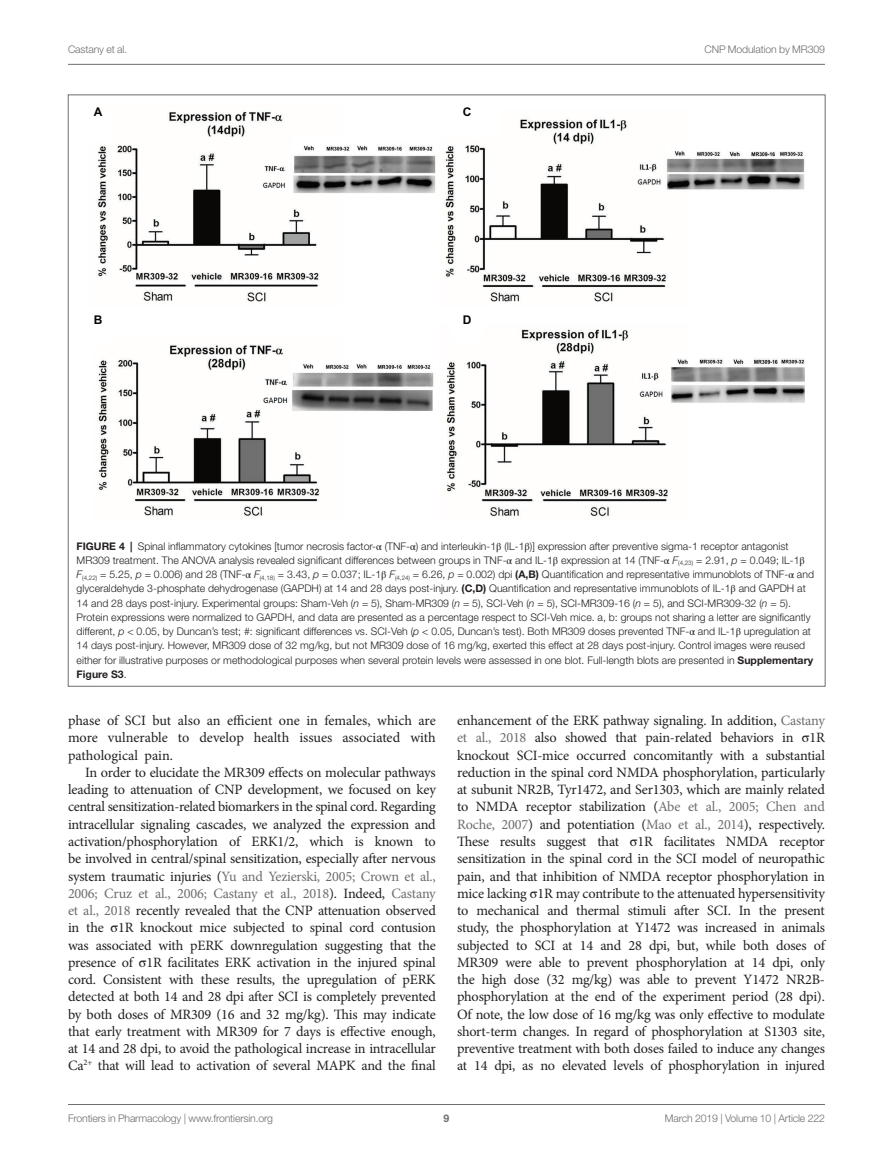
<style>
.page{position:relative;width:893px;height:1170px;background:#fff}
.page>*{position:absolute;margin:0;border:0;box-sizing:border-box;transform-origin:0 0}
.TEXT{font:14.25px/17.2px "Minion Pro";letter-spacing:-.01em;color:#231f20;text-align:justify}
.t1{font:700 12px "Arial";color:#050504}
.FIG_LEG{font:300 10.5px/14.2px "Helvetica Neue LT Std";color:#231f20}
.t2{font:300 10.5px "Helvetica Neue LT Std";letter-spacing:-.015em;color:#6c6d70}
.t3{font:700 10.5px "Helvetica Neue LT Std";color:#6c6d70}
.s1{font-weight:700}
.s2{font-family:"STIX General";font-weight:400}
.s3{font-style:italic}
.s4{color:#6c6d70}
.s5{font-family:"STIX General"}
</style>
<div class="page">
<hr style="left:68px;top:64px;width:757px;height:1px;background:#6c6d70">
<hr style="left:68px;top:1104px;width:757px;height:1px;background:#6c6d70">
<img style="left:97px;top:111px;width:708px;height:406px">
<p class="t2" style="left:68px;top:42px;width:61px">Castany et al.</p>
<p class="t2" style="left:704px;top:42px;width:122px">CNP Modulation by MR309</p>
<p class="t1" style="left:94px;top:104px;width:10px">A</p>
<p class="t1" style="left:94px;top:311px;width:10px">B</p>
<p class="t1" style="left:463px;top:104px;width:10px">C</p>
<p class="t1" style="left:463px;top:311px;width:10px">D</p>
<p class="FIG_LEG" style="left:77px;top:538px;width:739px"><span class="s1">FIGURE 4 |</span> Spinal inflammatory cytokines [tumor necrosis factor-<span class="s2">α</span> (TNF-<span class="s2">α</span>) and interleukin-1<span class="s2">β</span> (IL-1<span class="s2">β</span>)] expression after preventive sigma-1 receptor antagonist MR309 treatment. The ANOVA analysis revealed significant differences between groups in TNF-<span class="s2">α</span> and IL-1<span class="s2">β</span> expression at 14 (TNF-<span class="s2">α</span> <span class="s3">F</span><sub>(4,23)</sub> = 2.91, <span class="s3">p</span> = 0.049; IL-1<span class="s2">β </span><span class="s3">F</span><sub>(4,22)</sub> = 5.25, <span class="s3">p</span> = 0.006) and 28 (TNF-<span class="s2">α</span> <span class="s3">F</span><sub>(4,18)</sub> = 3.43, <span class="s3">p</span> = 0.037; IL-1<span class="s2">β</span> <span class="s3">F</span><sub>(4,24)</sub> = 6.26, <span class="s3">p</span> = 0.002) dpi <span class="s1">(A,B)</span> Quantification and representative immunoblots of TNF-<span class="s2">α</span> and glyceraldehyde 3-phosphate dehydrogenase (GAPDH) at 14 and 28 days post-injury. <span class="s1">(C,D)</span> Quantification and representative immunoblots of IL-1<span class="s2">β</span> and GAPDH at 14 and 28 days post-injury. Experimental groups: Sham-Veh (<span class="s3">n</span> = 5), Sham-MR309 (<span class="s3">n</span> = 5), SCI-Veh (<span class="s3">n</span> = 5), SCI-MR309-16 (<span class="s3">n</span> = 5), and SCI-MR309-32 (<span class="s3">n</span> = 5).<br>Protein expressions were normalized to GAPDH, and data are presented as a percentage respect to SCI-Veh mice. a, b: groups not sharing a letter are significantly different, <span class="s3">p</span> &lt; 0.05, by Duncan’s test; #: significant differences vs. SCI-Veh (<span class="s3">p</span> &lt; 0.05, Duncan’s test). Both MR309 doses prevented TNF-<span class="s2">α</span> and IL-1<span class="s2">β</span> upregulation at 14 days post-injury. However, MR309 dose of 32 mg/kg, but not MR309 dose of 16 mg/kg, exerted this effect at 28 days post-injury. Control images were reused either for illustrative purposes or methodological purposes when several protein levels were assessed in one blot. Full-length blots are presented in <span class="s1">Supplementary Figure S3</span>.</p>
<p class="TEXT" style="left:68px;top:712px;width:369px">phase of SCI but also an efficient one in females, which are more vulnerable to develop health issues associated with pathological pain.</p>
<p class="TEXT" style="left:68px;top:763px;width:369px;text-indent:17px">In order to elucidate the MR309 effects on molecular pathways leading to attenuation of CNP development, we focused on key central sensitization-related biomarkers in the spinal cord. Regarding intracellular signaling cascades, we analyzed the expression and activation/phosphorylation of ERK1/2, which is known to be involved in central/spinal sensitization, especially after nervous system traumatic injuries (<span class="s4">Yu and Yezierski, 2005; Crown et al., 2006; Cruz et al., 2006; Castany et al., 2018</span>). Indeed, <span class="s4">Castany et al., 2018</span> recently revealed that the CNP attenuation observed in the <span class="s5">σ</span>1R knockout mice subjected to spinal cord contusion was associated with pERK downregulation suggesting that the presence of <span class="s5">σ</span>1R facilitates ERK activation in the injured spinal cord. Consistent with these results, the upregulation of pERK detected at both 14 and 28 dpi after SCI is completely prevented by both doses of MR309 (16 and 32 mg/kg). This may indicate that early treatment with MR309 for 7 days is effective enough, at 14 and 28 dpi, to avoid the pathological increase in intracellular Ca<sup>2+</sup> that will lead to activation of several MAPK and the final</p>
<p class="TEXT" style="left:457px;top:712px;width:369px">enhancement of the ERK pathway signaling. In addition, <span class="s4">Castany et al., 2018</span> also showed that pain-related behaviors in <span class="s5">σ</span>1R knockout SCI-mice occurred concomitantly with a substantial reduction in the spinal cord NMDA phosphorylation, particularly at subunit NR2B, Tyr1472, and Ser1303, which are mainly related to NMDA receptor stabilization (<span class="s4">Abe et al., 2005; Chen and Roche, 2007</span>) and potentiation (<span class="s4">Mao et al., 2014</span>), respectively.<br>These results suggest that <span class="s5">σ</span>1R facilitates NMDA receptor sensitization in the spinal cord in the SCI model of neuropathic pain, and that inhibition of NMDA receptor phosphorylation in mice lacking <span class="s5">σ</span>1R may contribute to the attenuated hypersensitivity to mechanical and thermal stimuli after SCI. In the present study, the phosphorylation at Y1472 was increased in animals subjected to SCI at 14 and 28 dpi, but, while both doses of MR309 were able to prevent phosphorylation at 14 dpi, only the high dose (32 mg/kg) was able to prevent Y1472 NR2B&shy;phosphorylation at the end of the experiment period (28 dpi).<br>Of note, the low dose of 16 mg/kg was only effective to modulate short-term changes. In regard of phosphorylation at S1303 site, preventive treatment with both doses failed to induce any changes at 14 dpi, as no elevated levels of phosphorylation in injured</p>
<p class="t2" style="left:68px;top:1111px;width:207px">Frontiers in Pharmacology | www.frontiersin.org</p>
<p class="t3" style="left:444px;top:1111px;width:7px">9</p>
<p class="t2" style="left:665px;top:1111px;width:161px">March 2019 | Volume 10 | Article 222</p>
</div>
